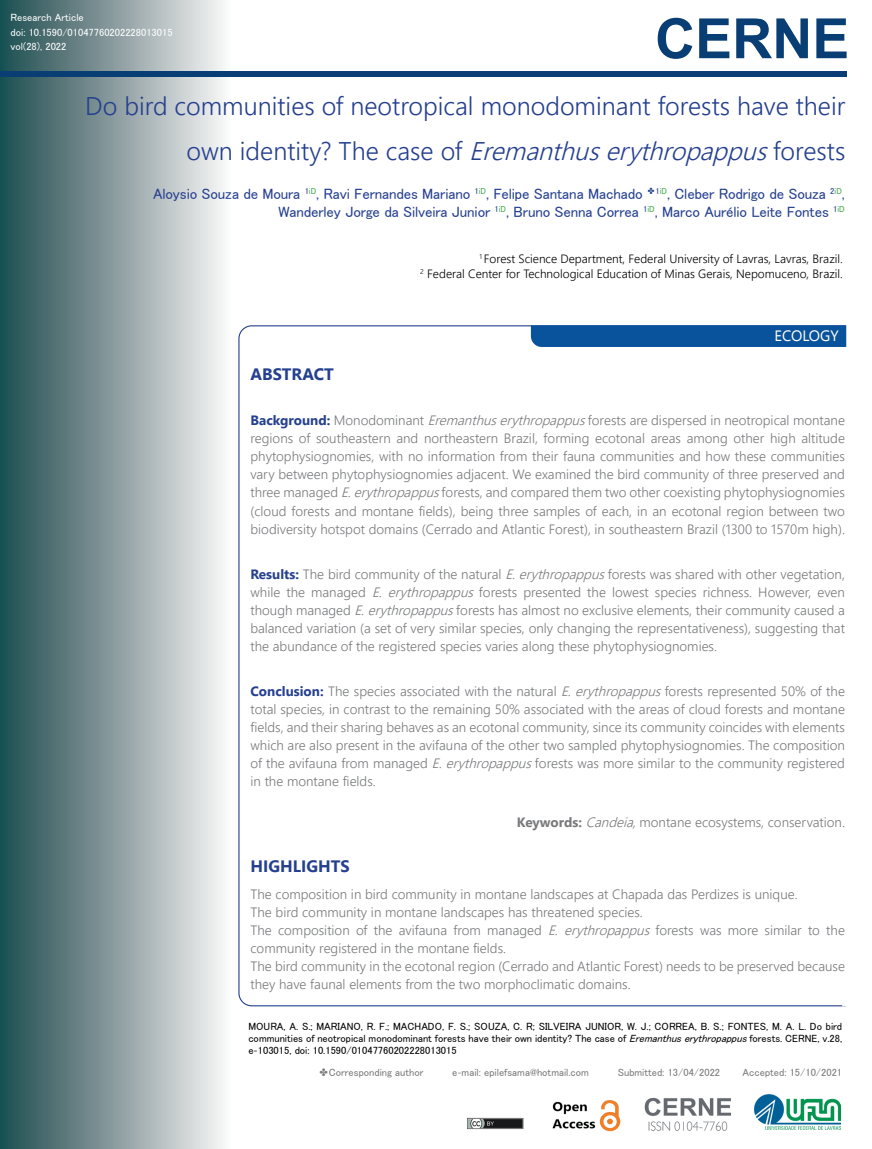
<style>
.page{position:relative;width:872px;height:1149px;background:#fff}
.page>*{position:absolute;margin:0;border:0;box-sizing:border-box;transform-origin:0 0}
.t1{font:700 55.5px "Arial";color:#083e73}
.t2{font:300 25.5px/45px "Nirmala UI";color:#25408f;text-align:right}
.t3{font:700 16.5px "Nirmala UI";color:#25408f}
.t4{font:15px/18px "MS UI Gothic";letter-spacing:-.01em;color:#25408f;text-align:right}
.t5{font:15px "Nirmala UI";color:#fff}
.t6{font:300 13.5px/18px "Nirmala UI";color:#78797b;text-align:justify}
.t7{font:300 12px/15px "Nirmala UI";color:#000;text-align:right}
.t8{font:10.5px/12px "MS UI Gothic";color:#000;text-align:justify}
.t9{font:10.5px "MS UI Gothic";color:#78797b}
.t10{font:10.5px/14.7px "MS UI Gothic";color:#fff}
.s1{font-style:italic}
.s2{font-weight:700;color:#25408f}
.s3{font-weight:700;color:#1a4072}
.s4{font-weight:700}
.s5{font-family:"Nirmala UI"}
</style>
<div class="page">
<svg style="left:238px;top:325px;width:604px;height:681px"></svg>
<img style="left:467px;top:1117px;width:57px;height:13px">
<img style="left:552px;top:1100px;width:69px;height:30px">
<img style="left:644px;top:1097px;width:86px;height:34px">
<div style="left:0;top:0;width:231px;height:1148px;background:linear-gradient(to right,#1c494d,#fcf6f7)"></div>
<div style="left:0;top:71px;width:846px;height:5px;background:#083e73"></div>
<div style="left:531px;top:325px;width:315px;height:22px;background:#09539c"></div>
<img style="left:754px;top:1094px;width:86px;height:35px">
<p class="t10" style="left:11px;top:10px;width:163px">Research Article<br>doi: 10.1590/01047760202228013015 vol(28), 2022</p>
<h1 class="t1" style="left:655px;top:0;width:196px">CERNE</h1>
<h2 class="t2" style="left:85px;top:82px;width:761px">Do bird communities of neotropical monodominant forests have their own identity? The case of <span class="s1">Eremanthuserythropappus</span>forests</h2>
<p class="t4" style="left:153px;top:184px;width:693px">Aloysio Souza de Moura <sup>1</sup><sup>iD</sup>, Ravi Fernandes Mariano <sup>1</sup><sup>iD</sup>, Felipe Santana Machado <sup>✤1</sup><sup>iD</sup>, Cleber Rodrigo de Souza <sup>2</sup><sup>iD</sup>,<br>Wanderley Jorge da Silveira Junior <sup>1</sup><sup>iD</sup>, Bruno Senna Correa <sup>1</sup><sup>iD</sup>, Marco Aurélio Leite Fontes <sup>1</sup><sup>iD</sup></p>
<p class="t7" style="left:420px;top:250px;width:424px"><sup>1</sup> Forest Science Department, Federal University of Lavras, Lavras, Brazil.<br><sup>2</sup> Federal Center for Technological Education of Minas Gerais, Nepomuceno, Brazil.</p>
<p class="t5" style="left:774px;top:323px;width:66px">ECOLOGY</p>
<p class="t3" style="left:250px;top:361px;width:85px">ABSTRACT</p>
<p class="t6" style="left:250px;top:410px;width:596px"><span class="s2">Background</span><span class="s3">:</span> Monodominant <span class="s1">Eremanthuserythropappus</span>forests are dispersed in neotropical montane regions of southeastern and northeastern Brazil, forming ecotonal areas among other high altitude phytophysiognomies, with no information from their fauna communities and how these communities vary between phytophysiognomies adjacent. We examined the bird community of three preserved and three managed <span class="s1">E.erythropappus</span>forests, and compared them two other coexisting phytophysiognomies (cloud forests and montane fields), being three samples of each, in an ecotonal region between two biodiversity hotspot domains (Cerrado and Atlantic Forest), in southeastern Brazil (1300 to 1570m high).</p>
<p class="t6" style="left:250px;top:564px;width:596px"><span class="s2">Results:</span> The bird community of the natural <span class="s1">E.erythropappus</span>forests was shared with other vegetation, while the managed <span class="s1">E.erythropappus</span>forests presented the lowest species richness. However, even though managed <span class="s1">E.erythropappus</span>forests has almost no exclusive elements, their community caused a balanced variation (a set of very similar species, only changing the representativeness), suggesting that the abundance of the registered species varies along these phytophysiognomies.</p>
<p class="t6" style="left:250px;top:681px;width:596px"><span class="s2">Conclusion:</span> The species associated with the natural <span class="s1">E.erythropappus</span>forests represented 50% of the total species, in contrast to the remaining 50% associated with the areas of cloud forests and montane fields, and their sharing behaves as an ecotonal community, since its community coincides with elements which are also present in the avifauna of the other two sampled phytophysiognomies. The composition of the avifauna from managed <span class="s1">E.erythropappus</span>forests was more similar to the community registered in the montane fields.</p>
<p class="t6" style="left:517px;top:812px;width:330px"><span class="s4">Keywords:</span> <span class="s1">Candeia,</span>montane ecosystems, conservation.</p>
<p class="t3" style="left:250px;top:852px;width:101px">HIGHLIGHTS</p>
<p class="t6" style="left:250px;top:883px;width:596px;text-align:left">The composition in bird community in montane landscapes at Chapada das Perdizes is unique.<br>The bird community in montane landscapes has threatened species.<br>The composition of the avifauna from managed <span class="s1">E. erythropappus</span> forests was more similar to the community registered in the montane fields.<br>The bird community in the ecotonal region (Cerrado and Atlantic Forest) needs to be preserved because they have faunal elements from the two morphoclimatic domains.</p>
<p class="t8" style="left:248px;top:1019px;width:595px">MOURA, A. S.; MARIANO, R. F.; MACHADO, F. S.; SOUZA, C. R; SILVEIRA JUNIOR, W. J.; CORREA, B. S.; FONTES, M. A. L. Do bird communities of neotropical monodominant forests have their own identity? The case of <span class="s1">Eremanthuserythropappus</span>forests. CERNE, v.28, e<span class="s5">-</span>103015, doi: 10.1590/01047760202228013015</p>
<p class="t9" style="left:318px;top:1066px;width:106px">✤Corresponding author</p>
<p class="t9" style="left:452px;top:1066px;width:138px">e<span class="s5">-</span>mail: epilefsama@hotmail.com</p>
<p class="t9" style="left:618px;top:1066px;width:104px">Submitted: 13/04/2022</p>
<p class="t9" style="left:742px;top:1066px;width:101px">Accepted: 15/10/2021</p>
</div>
